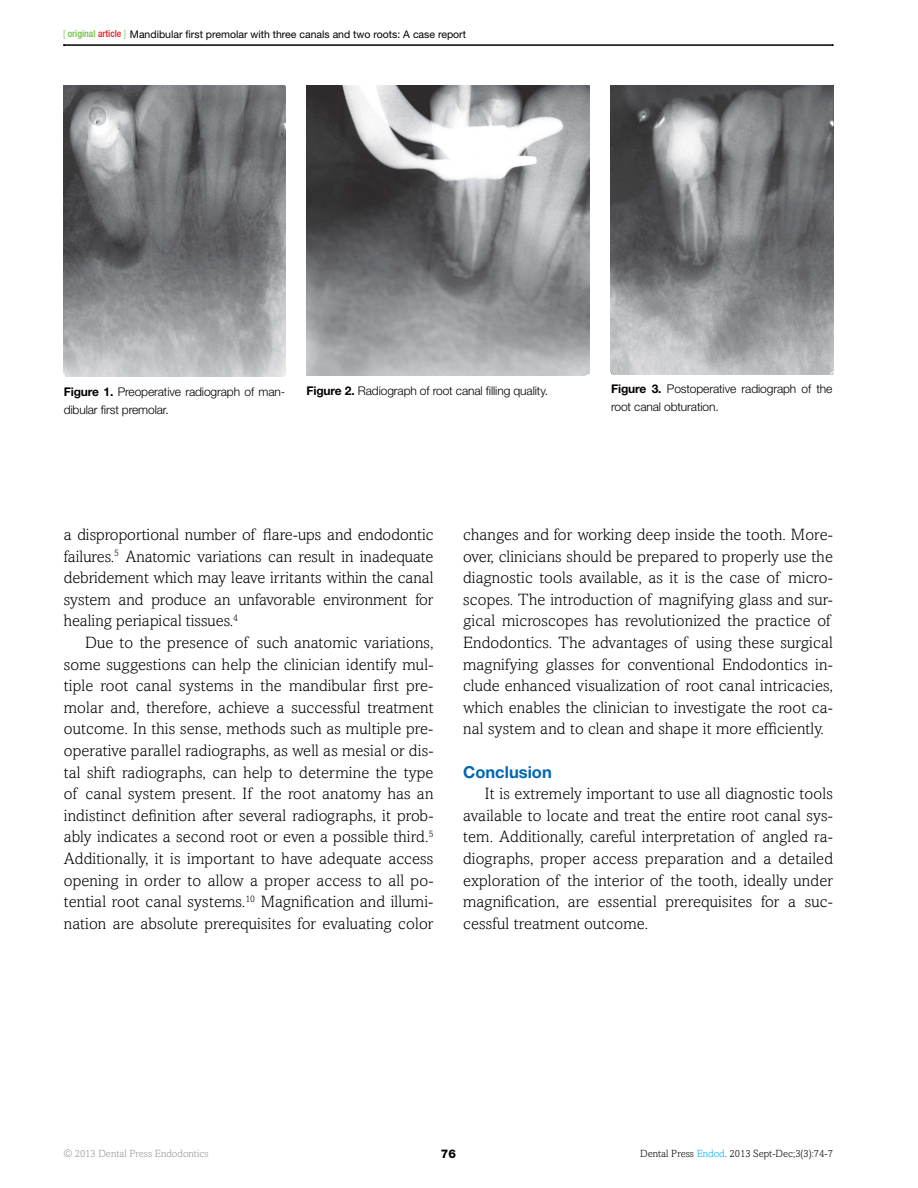
<style>
.page{position:relative;width:918px;height:1188px;background:#fff}
.page>*{position:absolute;margin:0;border:0;box-sizing:border-box;transform-origin:0 0}
.t1{font:300 16.5px/21.6px "Amasis";letter-spacing:.01em;color:#000;text-align:justify}
.t2{font:700 16.5px "Helvetica Neue LT Std";color:#0066b3}
.t3{font:300 12px/18px "Helvetica Neue LT Std";letter-spacing:-.01em;color:#000}
.t4{font:800 12px "Helvetica Neue LT Std";color:#000}
.t5{font:10.5px "Helvetica Neue LT Std";color:#000}
.t6{font:300 10.5px "Amasis";color:#000}
.t7{font:300 10.5px "Amasis";color:#939598}
.s1{font-family:"Helvetica Neue LT";font-weight:300;font-stretch:condensed;font-size:9.75px;color:#72bf44}
.s2{font-family:"Helvetica Neue LT";font-weight:500;font-stretch:condensed;font-size:9.75px;color:#72bf44}
.s3{font-family:"Helvetica Neue LT";font-weight:500;font-stretch:condensed;font-size:9.75px;color:#ed1d24}
.s4{font-weight:700}
.s5{color:#00aeef}
</style>
<div class="page">
<hr style="left:64px;top:44px;width:769px;height:2px;background:#000">
<img style="left:64px;top:85px;width:221px;height:292px">
<img style="left:306px;top:85px;width:283px;height:291px">
<img style="left:610px;top:85px;width:223px;height:289px">
<p class="t5" style="left:63px;top:28px;width:405px"><span class="s1">[</span> <span class="s2">original</span> <span class="s3">article</span> <span class="s1">]</span> Mandibular first premolar with three canals and two roots: A case report</p>
<p class="t3" style="left:64px;top:382px;width:223px"><span class="s4">Figure 1.</span> Preoperative radiograph of man&shy;dibular first premolar.</p>
<p class="t3" style="left:306px;top:381px;width:243px"><span class="s4">Figure 2.</span> Radiograph of root canal filling quality.</p>
<p class="t3" style="left:611px;top:380px;width:223px"><span class="s4">Figure 3.</span> Postoperative radiograph of the root canal obturation.</p>
<p class="t1" style="left:64px;top:524px;width:371px">a disproportional number of flare-ups and endodontic failures.<sup>5</sup> Anatomic variations can result in inadequate debridement which may leave irritants within the canal system and produce an unfavorable environment for healing periapical tissues.<sup>4</sup></p>
<p class="t1" style="left:64px;top:632px;width:371px;text-indent:21px">Due to the presence of such anatomic variations, some suggestions can help the clinician identify mul&shy;tiple root canal systems in the mandibular first pre&shy;molar and, therefore, achieve a successful treatment outcome. In this sense, methods such as multiple pre&shy;operative parallel radiographs, as well as mesial or dis&shy;tal shift radiographs, can help to determine the type of canal system present. If the root anatomy has an indistinct definition after several radiographs, it prob&shy;ably indicates a second root or even a possible third.<sup>5<br></sup>Additionally, it is important to have adequate access opening in order to allow a proper access to all po&shy;tential root canal systems.<sup>10</sup> Magnification and illumi&shy;nation are absolute prerequisites for evaluating color</p>
<p class="t1" style="left:463px;top:524px;width:371px;text-align:left">changes and for working deep inside the tooth. More&shy;over, clinicians should be prepared to properly use the diagnostic tools available, as it is the case of micro&shy;scopes. The introduction of magnifying glass and sur&shy;gical microscopes has revolutionized the practice of Endodontics. The advantages of using these surgical magnifying glasses for conventional Endodontics in&shy;clude enhanced visualization of root canal intricacies, which enables the clinician to investigate the root ca&shy;nal system and to clean and shape it more efficiently.</p>
<p class="t2" style="left:463px;top:761px;width:90px">Conclusion</p>
<p class="t1" style="left:463px;top:783px;width:371px;text-indent:21px">It is extremely important to use all diagnostic tools available to locate and treat the entire root canal sys&shy;tem. Additionally, careful interpretation of angled ra&shy;diographs, proper access preparation and a detailed exploration of the interior of the tooth, ideally under magnification, are essential prerequisites for a suc&shy;cessful treatment outcome.</p>
<p class="t7" style="left:64px;top:1148px;width:146px">© 2013 Dental Press Endodontics</p>
<p class="t4" style="left:441px;top:1147px;width:17px">76</p>
<p class="t6" style="left:640px;top:1148px;width:194px">Dental Press <span class="s5">Endod</span>. 2013 Sept-Dec;3(3):74-7</p>
</div>
